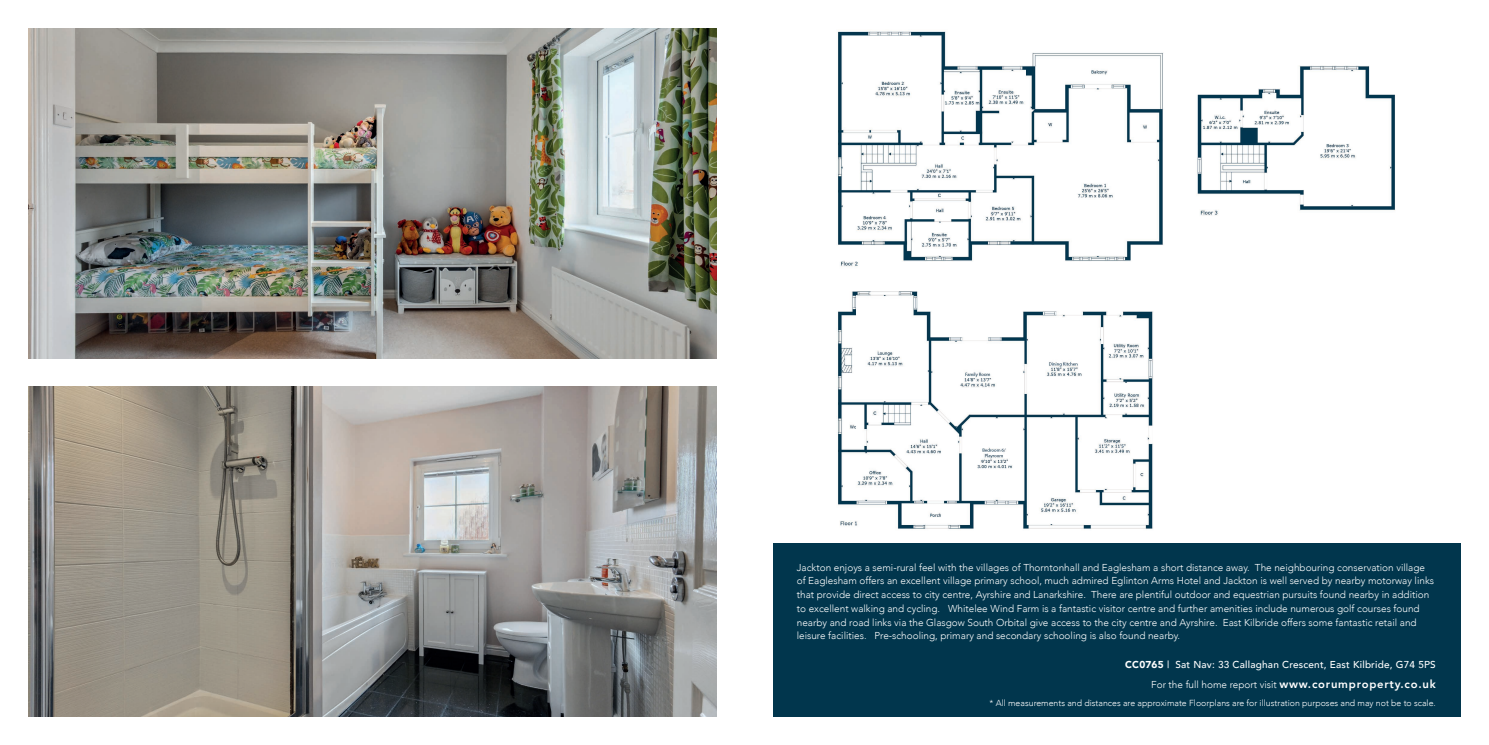
<style>
.page{position:relative;width:1489px;height:745px;background:#fff}
.page>*{position:absolute;margin:0;border:0;box-sizing:border-box;transform-origin:0 0}
.t1{font:300 10px/13.8px "Avenir";color:#fff}
.t2{font:500 10px/20px "Avenir";letter-spacing:.02em;color:#fff;text-align:right}
.t3{font:300 8.75px "Avenir";color:#fff}
.s1{font-weight:900}
.s2{font-weight:300}
.s3{font-weight:800;font-size:11.25px}
</style>
<div class="page">
<img style="left:28px;top:28px;width:688px;height:330px">
<img style="left:28px;top:386px;width:688px;height:330px">
<img style="left:837px;top:31px;width:558px;height:498px">
<div style="left:772px;top:543px;width:688px;height:173px;background:#01364d"></div>
<p class="t1" style="left:796px;top:560px;width:638px">Jackton enjoys a semi-rural feel with the villages of Thorntonhall and Eaglesham a short distance away. The neighbouring conservation village of Eaglesham offers an excellent village primary school, much admired Eglinton Arms Hotel and Jackton is well served by nearby motorway links that provide direct access to city centre, Ayrshire and Lanarkshire. There are plentiful outdoor and equestrian pursuits found nearby in addition to excellent walking and cycling. Whitelee Wind Farm is a fantastic visitor centre and further amenities include numerous golf courses found nearby and road links via the Glasgow South Orbital give access to the city centre and Ayrshire. East Kilbride offers some fantastic retail and leisure facilities. Pre-schooling, primary and secondary schooling is also found nearby.</p>
<p class="t2" style="left:1125px;top:653px;width:312px"><span class="s1">CC0765</span> | Sat Nav: 33 Callaghan Crescent, East Kilbride, G74 5PS<br><span class="s2">For the full home report visit</span> <span class="s3">www.corumproperty.co.uk</span></p>
<p class="t3" style="left:989px;top:697px;width:448px">* All measurements and distances are approximate Floorplans are for illustration purposes and may not be to scale.</p>
</div>
